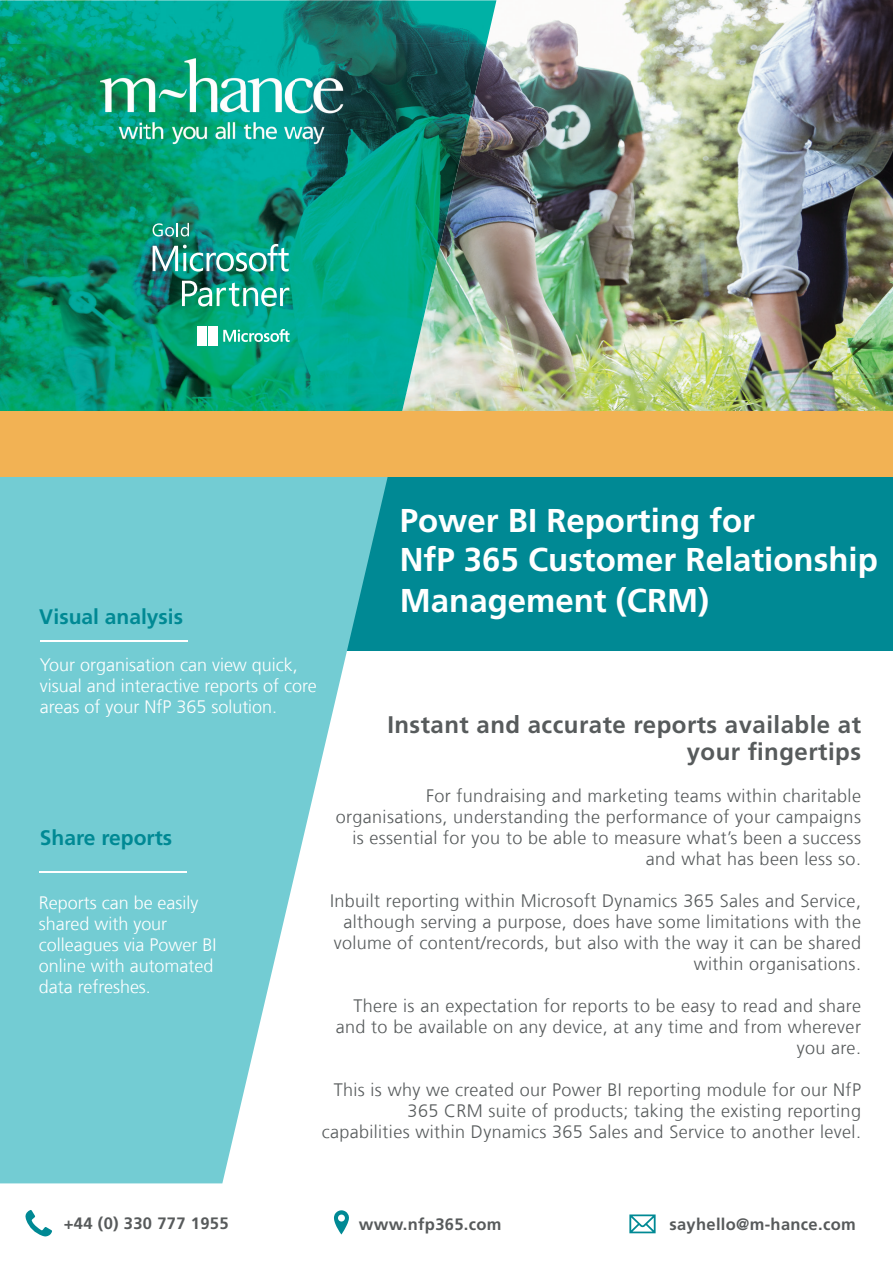
<style>
.page{position:relative;width:893px;height:1263px;background:#fff}
.page>*{position:absolute;margin:0;border:0;box-sizing:border-box;transform-origin:0 0}
.t1{font:700 33px/39.8px "Frutiger LT Com";color:#fff}
.t2{font:700 24px/27px "Frutiger LT Com";letter-spacing:.02em;color:#575b5c;text-align:right}
.t3{font:700 21px "Frutiger LT Com";color:#008994}
.t4{font:300 18px/21px "Frutiger LT Com";letter-spacing:.02em;color:#575b5c;text-align:right}
.t5{font:300 18px/21px "Frutiger LT Com";color:#fff}
.t6{font:700 16.5px "Frutiger LT Com";letter-spacing:.02em;color:#575a5b}
</style>
<div class="page">
<img style="left:406px;top:0;width:487px;height:492px">
<div style="left:0;top:447px;width:892px;height:203px;background:#008994"></div>
<img style="left:0;top:0;width:496px;height:44px">
<img style="left:0;top:44px;width:49px;height:367px">
<img style="left:395px;top:44px;width:91px;height:131px">
<img style="left:49px;top:177px;width:298px;height:234px">
<img style="left:347px;top:175px;width:100px;height:218px">
<img style="left:447px;top:175px;width:9px;height:42px">
<img style="left:347px;top:393px;width:59px;height:18px">
<svg style="left:0;top:477px;width:388px;height:706px;fill:#73ccd3"></svg>
<svg style="left:629px;top:1214px;width:26px;height:19px"></svg>
<svg style="left:334px;top:1210px;width:15px;height:24px"></svg>
<svg style="left:25px;top:1210px;width:27px;height:26px"></svg>
<hr style="left:39px;top:872px;width:147px;height:1px;background:#fff">
<hr style="left:40px;top:641px;width:148px;height:1px;background:#fff">
<img style="left:153px;top:244px;width:136px;height:28px">
<svg style="left:182px;top:281px;width:107px;height:25px"></svg>
<svg style="left:223px;top:329px;width:67px;height:13px"></svg>
<div style="left:198px;top:326px;width:9px;height:9px;background:#fff"></div>
<div style="left:208px;top:326px;width:9px;height:9px;background:#fff"></div>
<div style="left:198px;top:336px;width:9px;height:10px;background:#fff"></div>
<div style="left:208px;top:336px;width:9px;height:10px;background:#fff"></div>
<svg style="left:153px;top:223px;width:36px;height:13px"></svg>
<img style="left:47px;top:24px;width:348px;height:153px">
<div style="left:0;top:411px;width:893px;height:66px;background:#f2b254"></div>
<p class="t3" style="left:39px;top:604px;width:145px">Visual analysis</p>
<h1 class="t1" style="left:400px;top:501px;width:479px">Power BI Reporting for<br>NfP 365 Customer Relationship<br>Management (CRM)</h1>
<p class="t5" style="left:40px;top:654px;width:278px">Your organisation can view quick, visual and interactive reports of core areas of your NfP 365 solution.</p>
<h2 class="t2" style="left:387px;top:710px;width:475px">Instant and accurate reports available at your fingertips</h2>
<p class="t4" style="left:336px;top:785px;width:527px">For fundraising and marketing teams within charitable organisations, understanding the performance of your campaigns is essential for you to be able to measure what’s been a success and what has been less so.</p>
<p class="t4" style="left:330px;top:890px;width:532px">Inbuilt reporting within Microsoft Dynamics 365 Sales and Service, although serving a purpose, does have some limitations with the volume of content/records, but also with the way it can be shared within organisations.</p>
<p class="t4" style="left:336px;top:995px;width:527px">There is an expectation for reports to be easy to read and share and to be available on any device, at any time and from wherever you are.</p>
<p class="t4" style="left:322px;top:1079px;width:541px">This is why we created our Power BI reporting module for our NfP<br>365 CRM suite of products; taking the existing reporting capabilities within Dynamics 365 Sales and Service to another level.</p>
<p class="t3" style="left:40px;top:825px;width:134px">Share reports</p>
<p class="t5" style="left:39px;top:892px;width:179px">Reports can be easily shared with your colleagues via Power BI online with automated data refreshes.</p>
<p class="t6" style="left:64px;top:1213px;width:166px">+44 (0) 330 777 1955</p>
<p class="t6" style="left:359px;top:1214px;width:144px">www.nfp365.com</p>
<p class="t6" style="left:669px;top:1214px;width:188px">sayhello@m-hance.com</p>
</div>
